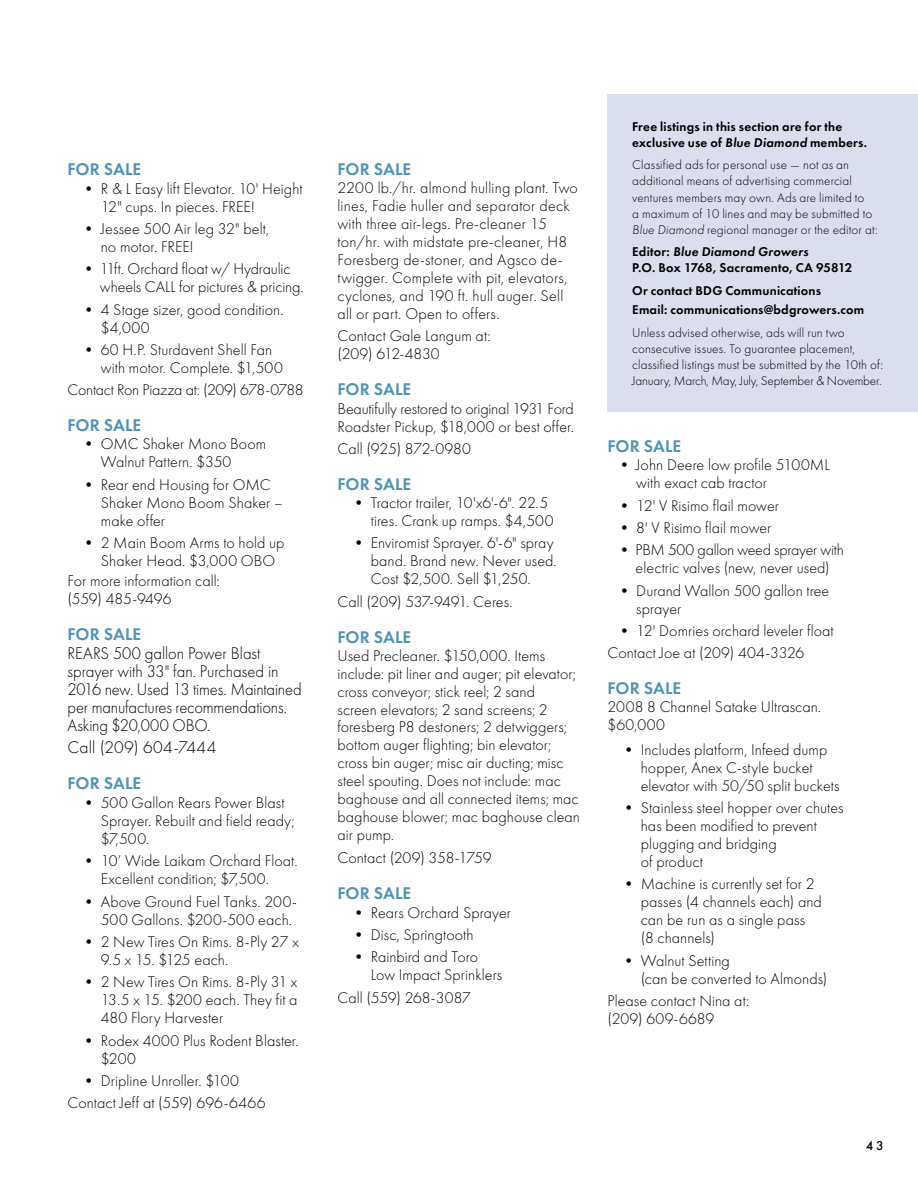
<style>
.page{position:relative;width:918px;height:1188px;background:#fff}
.page>*{position:absolute;margin:0;border:0;box-sizing:border-box;transform-origin:0 0}
.t1{font:300 17.55px/18px "Futura PT";letter-spacing:-.01em;color:#000;scale:.95 1}
.t2{font:600 17.55px "Futura PT";color:#4f94b5}
.t3{font:300 17.55px "Futura PT";letter-spacing:.015em;color:#000}
.t4{font:300 16.05px/18px "Futura PT";letter-spacing:.005em;color:#000}
.t5{font:300 16.05px "Futura PT";letter-spacing:-.015em;color:#000}
.t6{font:500 13.35px "Futura PT";color:#000}
.t7{font:300 13.2px/16px "Futura PT";letter-spacing:.015em;color:#000}
.t8{font:600 13.2px/16px "Futura PT";letter-spacing:.015em;color:#000}
.s1{font-style:italic}
</style>
<div class="page">
<div style="left:608px;top:94px;width:310px;height:318px;background:#dbdeed"></div>
<h3 class="t2" style="left:68px;top:158px;width:75px">FOR SALE</h3>
<p class="t4" style="left:101px;top:180px;width:203px;text-indent:-20px">• R &amp; L Easy lift Elevator. 10' Height<br>12" cups. In pieces. FREE!</p>
<p class="t4" style="left:101px;top:220px;width:170px;text-indent:-20px">• Jessee 500 Air leg 32" belt, no motor. FREE!</p>
<p class="t4" style="left:100px;top:260px;width:205px;text-indent:-19px">• 11ft. Orchard float w/ Hydraulic wheels CALL for pictures &amp; pricing.</p>
<p class="t4" style="left:101px;top:301px;width:184px;text-indent:-20px">• 4 Stage sizer, good condition. $4,000</p>
<p class="t4" style="left:101px;top:341px;width:184px;text-indent:-20px">• 60 H.P. Sturdavent Shell Fan with motor. Complete. $1,500</p>
<p class="t5" style="left:67px;top:381px;width:238px">Contact Ron Piazza at: (209) 678-0788</p>
<h3 class="t2" style="left:68px;top:414px;width:75px">FOR SALE</h3>
<p class="t4" style="left:101px;top:435px;width:167px;text-indent:-20px">• OMC Shaker Mono Boom<br>Walnut Pattern. $350</p>
<p class="t4" style="left:101px;top:475px;width:184px;text-indent:-20px">• Rear end Housing for OMC<br>Shaker Mono Boom Shaker – make offer</p>
<p class="t4" style="left:101px;top:534px;width:185px;text-indent:-20px">• 2 Main Boom Arms to hold up<br>Shaker Head. $3,000 OBO</p>
<p class="t4" style="left:68px;top:572px;width:154px">For more information call: (559) 485-9496</p>
<h3 class="t2" style="left:68px;top:623px;width:75px">FOR SALE</h3>
<p class="t1" style="left:68px;top:644px;width:248px">REARS 500 gallon Power Blast sprayer with 33" fan. Purchased in<br>2016 new. Used 13 times. Maintained per manufactures recommendations.<br>Asking $20,000 OBO.</p>
<p class="t3" style="left:68px;top:737px;width:151px">Call (209) 604-7444</p>
<h3 class="t2" style="left:68px;top:772px;width:75px">FOR SALE</h3>
<p class="t4" style="left:101px;top:794px;width:195px;text-indent:-20px">• 500 Gallon Rears Power Blast<br>Sprayer. Rebuilt and field ready; $7,500.</p>
<p class="t4" style="left:81px;top:852px;width:218px;text-align:center">• 10’ Wide Laikam Orchard Float.<br>Excellent condition; $7,500.</p>
<p class="t4" style="left:101px;top:893px;width:198px;text-indent:-20px">• Above Ground Fuel Tanks. 200-<br>500 Gallons. $200-500 each.</p>
<p class="t4" style="left:101px;top:933px;width:200px;text-indent:-20px">• 2 New Tires On Rims. 8-Ply 27 x<br>9.5 x 15. $125 each.</p>
<p class="t4" style="left:101px;top:973px;width:198px;text-align:justify;text-indent:-20px">• 2 New Tires On Rims. 8-Ply 31 x 13.5 x 15. $200 each. They fit a 480 Flory Harvester</p>
<p class="t4" style="left:101px;top:1031px;width:200px;text-indent:-20px">• Rodex 4000 Plus Rodent Blaster. $200</p>
<p class="t4" style="left:81px;top:1072px;width:160px">• Dripline Unroller. $100</p>
<p class="t4" style="left:68px;top:1094px;width:200px">Contact Jeff at (559) 696-6466</p>
<h3 class="t2" style="left:338px;top:158px;width:75px">FOR SALE</h3>
<p class="t4" style="left:338px;top:178px;width:242px">2200 lb./hr. almond hulling plant. Two lines, Fadie huller and separator deck with three air-legs. Pre-cleaner 15 ton/hr. with midstate pre-cleaner, H8<br>Foresberg de-stoner, and Agsco de&shy;twigger. Complete with pit, elevators, cyclones, and 190 ft. hull auger. Sell all or part. Open to offers.</p>
<p class="t4" style="left:338px;top:327px;width:155px">Contact Gale Langum at: (209) 612-4830</p>
<h3 class="t2" style="left:338px;top:378px;width:75px">FOR SALE</h3>
<p class="t4" style="left:338px;top:400px;width:238px">Beautifully restored to original 1931 Ford<br>Roadster Pickup, $18,000 or best offer.</p>
<p class="t4" style="left:338px;top:440px;width:135px">Call (925) 872-0980</p>
<h3 class="t2" style="left:338px;top:473px;width:75px">FOR SALE</h3>
<p class="t4" style="left:371px;top:494px;width:184px;text-indent:-20px">• Tractor trailer, 10'x6'-6". 22.5 tires. Crank up ramps. $4,500</p>
<p class="t4" style="left:371px;top:534px;width:188px;text-indent:-20px">• Enviromist Sprayer. 6'-6" spray band. Brand new. Never used.<br>Cost $2,500. Sell $1,250.</p>
<p class="t4" style="left:338px;top:592px;width:177px">Call (209) 537-9491. Ceres.</p>
<h3 class="t2" style="left:338px;top:626px;width:75px">FOR SALE</h3>
<p class="t4" style="left:338px;top:646px;width:244px">Used Precleaner. $150,000. Items include: pit liner and auger; pit elevator; cross conveyor; stick reel; 2 sand<br>screen elevators; 2 sand screens; 2 foresberg P8 destoners; 2 detwiggers; bottom auger flighting; bin elevator; cross bin auger; misc air ducting; misc steel spouting. Does not include: mac baghouse and all connected items; mac baghouse blower; mac baghouse clean air pump.</p>
<p class="t4" style="left:338px;top:849px;width:156px">Contact (209) 358-1759</p>
<h3 class="t2" style="left:338px;top:882px;width:75px">FOR SALE</h3>
<p class="t4" style="left:351px;top:904px;width:162px">• Rears Orchard Sprayer</p>
<p class="t4" style="left:351px;top:926px;width:124px">• Disc, Springtooth</p>
<p class="t4" style="left:371px;top:948px;width:133px;text-indent:-20px">• Rainbird and Toro<br>Low Impact Sprinklers</p>
<p class="t4" style="left:338px;top:989px;width:135px">Call (559) 268-3087</p>
<p class="t8" style="left:632px;top:118px;width:236px">Free listings in this section are for the exclusive use of <span class="s1">Blue Diamond</span> members.</p>
<p class="t7" style="left:632px;top:157px;width:247px">Classified ads for personal use — not as an additional means of advertising commercial ventures members may own. Ads are limited to<br>a maximum of 10 lines and may be submitted to <span class="s1">Blue Diamond</span> regional manager or the editor at:</p>
<p class="t8" style="left:632px;top:244px;width:222px">Editor: <span class="s1">Blue Diamond Growers<br></span>P.O. Box 1768, Sacramento, CA 95812</p>
<p class="t8" style="left:632px;top:283px;width:190px">Or contact BDG Communications</p>
<p class="t8" style="left:632px;top:302px;width:234px">Email: communications@bdgrowers.com</p>
<p class="t7" style="left:632px;top:325px;width:252px">Unless advised otherwise, ads will run two consecutive issues. To guarantee placement, classified listings must be submitted by the 10th of:<br>January, March, May, July, September &amp; November.</p>
<h3 class="t2" style="left:608px;top:435px;width:75px">FOR SALE</h3>
<p class="t4" style="left:636px;top:456px;width:195px;text-indent:-20px">• John Deere low profile 5100ML with exact cab tractor</p>
<p class="t4" style="left:617px;top:496px;width:164px">• 12' V Risimo flail mower</p>
<p class="t4" style="left:617px;top:519px;width:156px">• 8' V Risimo flail mower</p>
<p class="t4" style="left:617px;top:541px;width:229px;text-align:center">• PBM 500 gallon weed sprayer with electric valves (new, never used)</p>
<p class="t4" style="left:636px;top:581px;width:195px;text-indent:-20px">• Durand Wallon 500 gallon tree sprayer</p>
<p class="t4" style="left:617px;top:622px;width:219px">• 12' Domries orchard leveler float</p>
<p class="t4" style="left:608px;top:644px;width:198px">Contact Joe at (209) 404-3326</p>
<h3 class="t2" style="left:608px;top:677px;width:75px">FOR SALE</h3>
<p class="t4" style="left:608px;top:698px;width:215px">2008 8 Channel Satake Ultrascan. $60,000</p>
<p class="t4" style="left:641px;top:741px;width:200px;text-indent:-20px">• Includes platform, Infeed dump hopper, Anex C-style bucket elevator with 50/50 split buckets</p>
<p class="t4" style="left:641px;top:799px;width:204px;text-indent:-20px">• Stainless steel hopper over chutes has been modified to prevent plugging and bridging<br>of product</p>
<p class="t4" style="left:641px;top:875px;width:183px;text-indent:-20px">• Machine is currently set for 2 passes (4 channels each) and can be run as a single pass (8 channels)</p>
<p class="t4" style="left:641px;top:951px;width:188px;text-indent:-20px">• Walnut Setting<br>(can be converted to Almonds)</p>
<p class="t4" style="left:608px;top:992px;width:143px">Please contact Nina at: (209) 609-6689</p>
<p class="t6" style="left:866px;top:1137px;width:20px">43</p>
</div>
